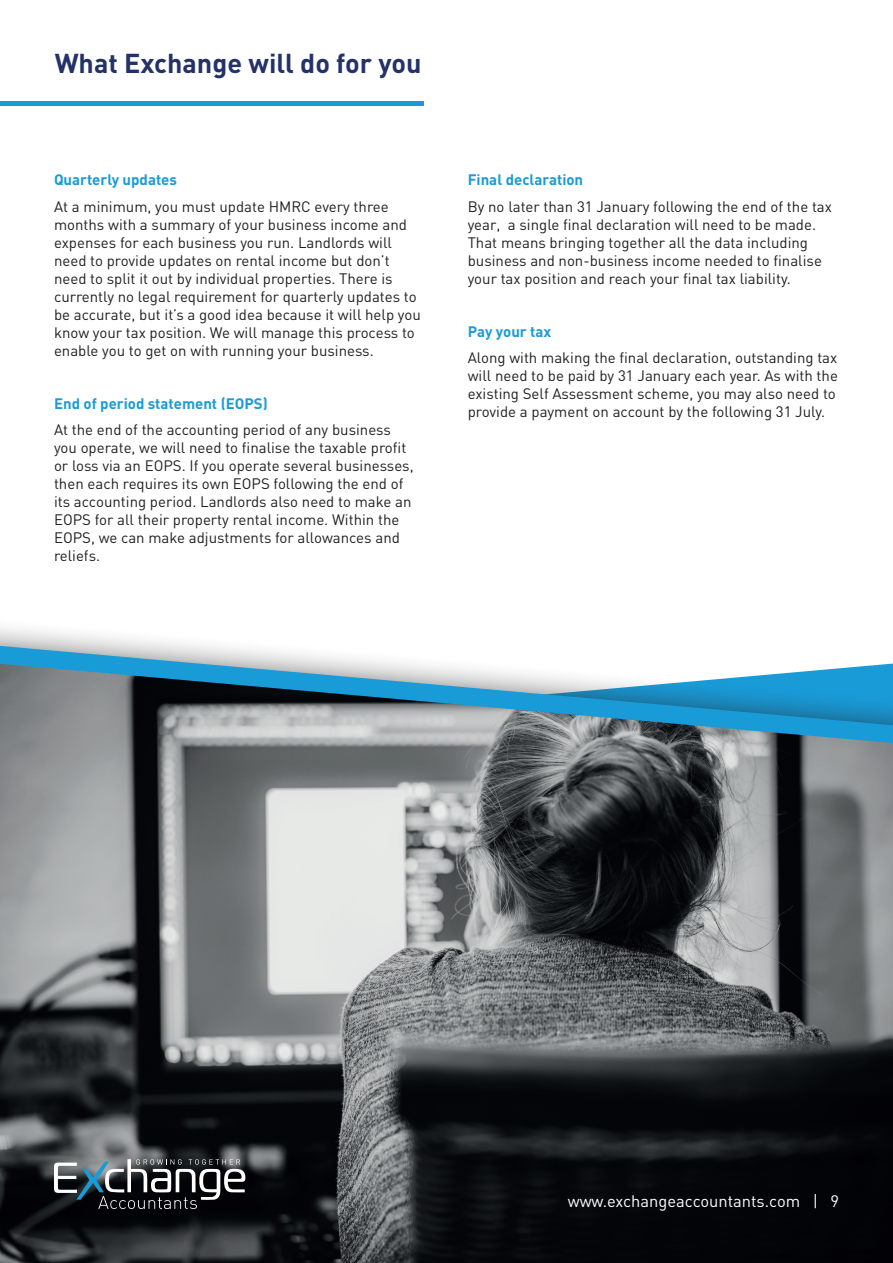
<style>
.page{position:relative;width:893px;height:1263px;background:#fff}
.page>*{position:absolute;margin:0;border:0;box-sizing:border-box;transform-origin:0 0}
.t1{font:700 27px "DIN";color:#25326a}
.t2{font:16.5px "DIN";color:#fff}
.t3{font:15px/18px "DIN";color:#231f20}
.t4{font:700 15px "DIN";color:#199bd8}
</style>
<div class="page">
<div style="left:0;top:615px;width:893px;height:648px;background:#231f20;opacity:.6"></div>
<svg style="left:0;top:646px;width:893px;height:18px"></svg>
<img style="left:0;top:664px;width:893px;height:599px">
<svg style="left:54px;top:1159px;width:191px;height:50px"></svg>
<div style="left:0;top:101px;width:423px;height:5px;background:#199bd8"></div>
<h1 class="t1" style="left:55px;top:46px;width:368px">What Exchange will do for you</h1>
<p class="t4" style="left:54px;top:170px;width:125px">Quarterly updates</p>
<p class="t3" style="left:54px;top:197px;width:368px">At a minimum, you must update HMRC every three months with a summary of your business income and expenses for each business you run. Landlords will need to provide updates on rental income but don’t need to split it out by individual properties. There is currently no legal requirement for quarterly updates to be accurate, but it’s a good idea because it will help you know your tax position. We will manage this process to enable you to get on with running your business.</p>
<p class="t4" style="left:54px;top:393px;width:215px">End of period statement (EOPS)</p>
<p class="t3" style="left:54px;top:420px;width:361px">At the end of the accounting period of any business you operate, we will need to finalise the taxable profit or loss via an EOPS. If you operate several businesses, then each requires its own EOPS following the end of its accounting period. Landlords also need to make an EOPS for all their property rental income. Within the EOPS, we can make adjustments for allowances and reliefs.</p>
<p class="t4" style="left:468px;top:170px;width:117px">Final declaration</p>
<p class="t3" style="left:468px;top:197px;width:366px">By no later than 31 January following the end of the tax year, a single final declaration will need to be made.<br>That means bringing together all the data including business and non-business income needed to finalise your tax position and reach your final tax liability.</p>
<p class="t4" style="left:468px;top:321px;width:85px">Pay your tax</p>
<p class="t3" style="left:468px;top:348px;width:372px">Along with making the final declaration, outstanding tax will need to be paid by 31 January each year. As with the existing Self Assessment scheme, you may also need to provide a payment on account by the following 31 July.</p>
<p class="t2" style="left:568px;top:1191px;width:273px">www.exchangeaccountants.com | 9</p>
</div>
